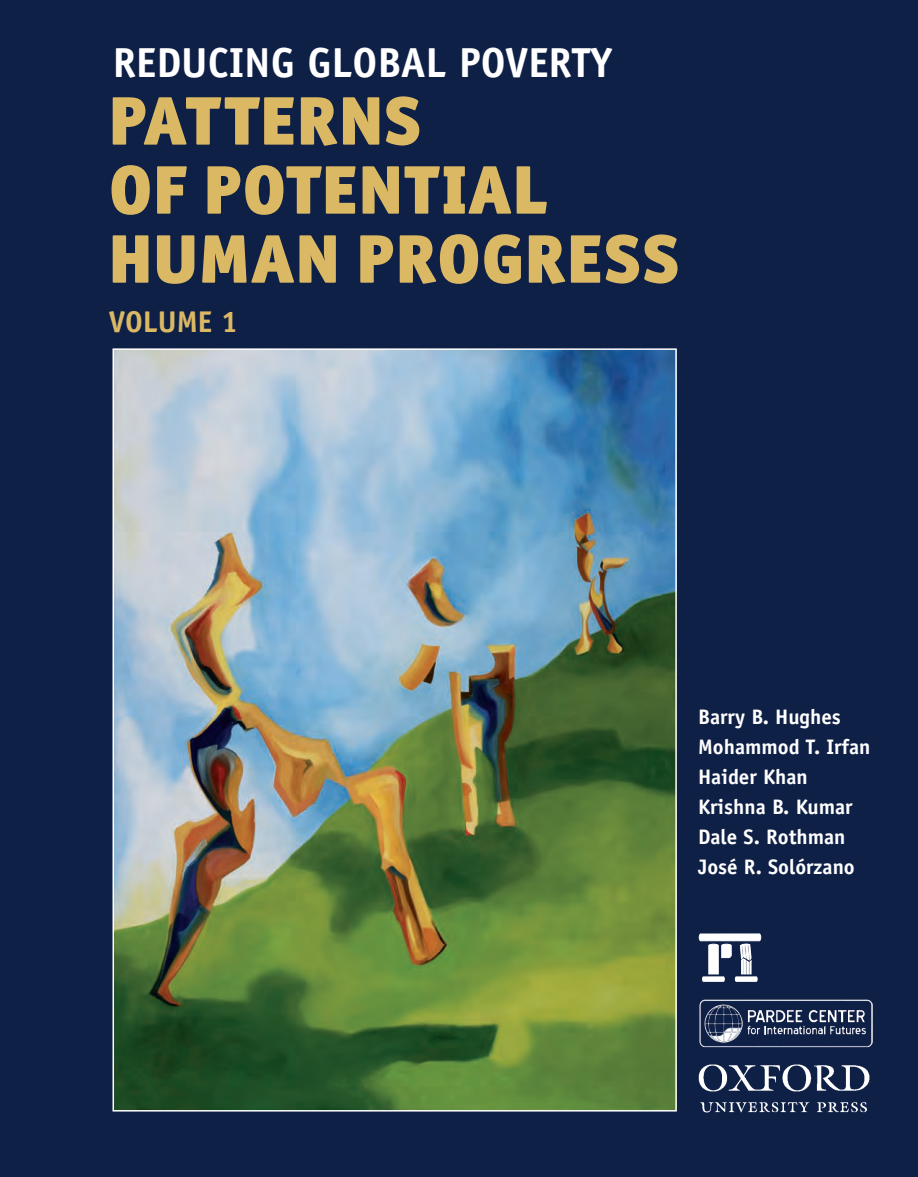
<style>
.page{position:relative;width:918px;height:1177px;background:#fff}
.page>*{position:absolute;margin:0;border:0;box-sizing:border-box;transform-origin:0 0}
.t1{font:900 69px/69px "Officina San ITC";letter-spacing:.015em;color:#dbb864}
.t2{font:700 42px "Officina Sans";color:#fff}
.t3{font:700 30px "Officina Sans";color:#dbb864}
.t4{font:700 21px/30px "Officina Sans";color:#fff}
</style>
<div class="page">
<div style="left:0;top:0;width:918px;height:1176px;background:#0f2046"></div>
<img style="left:112px;top:348px;width:565px;height:763px">
<img style="left:699px;top:999px;width:173px;height:48px">
<svg style="left:747px;top:1010px;width:119px;height:24px"></svg>
<img style="left:704px;top:1004px;width:38px;height:38px">
<img style="left:705px;top:1005px;width:37px;height:37px">
<svg style="left:699px;top:933px;width:62px;height:48px"></svg>
<img style="left:698px;top:1064px;width:172px;height:49px">
<p class="t2" style="left:113px;top:46px;width:501px">REDUCING GLOBAL POVERTY</p>
<p class="t1" style="left:109px;top:90px;width:572px">PATTERNS<br>OF POTENTIAL<br>HUMAN PROGRESS</p>
<p class="t3" style="left:109px;top:310px;width:130px">VOLUME 1</p>
<p class="t4" style="left:698px;top:703px;width:174px">Barry B. Hughes<br>Mohammod T. Irfan<br>Haider Khan<br>Krishna B. Kumar<br>Dale S. Rothman<br>José R. Solórzano</p>
</div>
